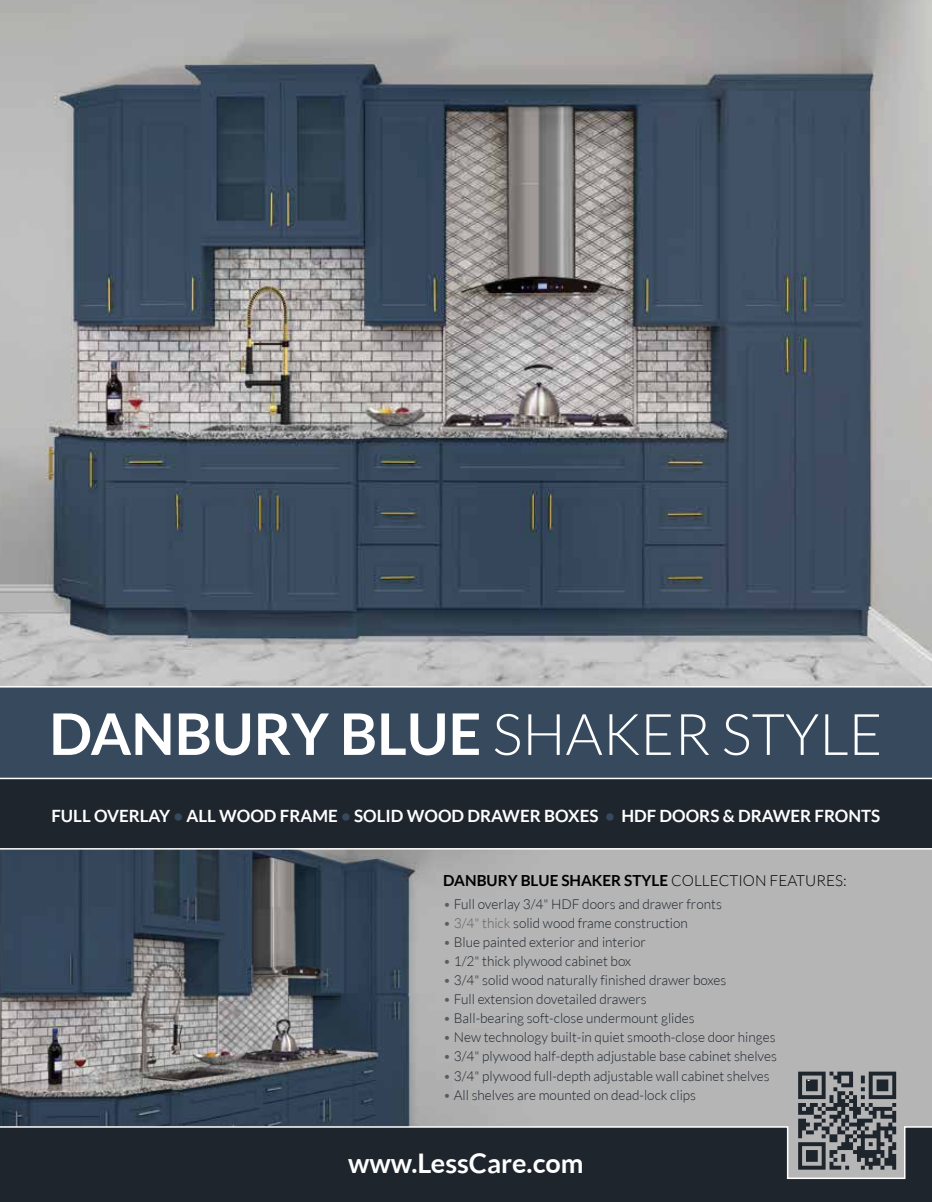
<style>
.page{position:relative;width:932px;height:1202px;background:#fff}
.page>*{position:absolute;margin:0;border:0;box-sizing:border-box;transform-origin:0 0}
.t1{font:700 57.3px "Lato";color:#fff}
.t2{font:700 27px "Lato";color:#fff}
.t3{font:700 16.95px "Lato";color:#fff}
.t4{font:700 15.3px "Lato";color:#000}
.t5{font:300 13.65px "Lato";color:#1e252d}
.s1{font-weight:300}
.s2{color:#37495d}
.s3{color:rgb(30 37 45/.6)}
</style>
<div class="page">
<img style="left:0;top:0;width:931px;height:686px">
<div style="left:0;top:778px;width:931px;height:86px;background:#1e252d"></div>
<div style="left:0;top:1179px;width:931px;height:22px;background:#1e252d"></div>
<div style="left:0;top:687px;width:931px;height:92px;background:#37495d"></div>
<img style="left:0;top:849px;width:931px;height:276px">
<hr style="left:0;top:848px;width:931px;height:1px;background:#fff">
<svg style="left:0;top:1125px;width:931px;height:54px;background:#2d333b"></svg>
<hr style="left:0;top:777px;width:931px;height:2px;background:#fff">
<svg style="left:798px;top:1071px;width:98px;height:98px;background:#696c70"></svg>
<h1 class="t1" style="left:49px;top:701px;width:834px">DANBURY BLUE <span class="s1">SHAKER STYLE</span></h1>
<p class="t3" style="left:51px;top:805px;width:830px">FULL OVERLAY <span class="s2">•</span> ALL WOOD FRAME <span class="s2">•</span> SOLID WOOD DRAWER BOXES <span class="s2">•</span> HDF DOORS &amp; DRAWER FRONTS</p>
<p class="t4" style="left:443px;top:871px;width:405px">DANBURY BLUE SHAKER STYLE <span class="s1">COLLECTION FEATURES:</span></p>
<p class="t5" style="left:443px;top:896px;width:280px"><span class="s3">•</span> Full overlay 3/4" HDF doors and drawer fronts</p>
<p class="t5" style="left:443px;top:915px;width:246px"><span class="s3">• 3/4" thick</span> solid wood frame construction</p>
<p class="t5" style="left:443px;top:934px;width:204px"><span class="s3">•</span> Blue painted exterior and interior</p>
<p class="t5" style="left:443px;top:953px;width:189px"><span class="s3">•</span> 1/2" thick plywood cabinet box</p>
<p class="t5" style="left:443px;top:972px;width:284px"><span class="s3">•</span> 3/4" solid wood naturally finished drawer boxes</p>
<p class="t5" style="left:443px;top:992px;width:205px"><span class="s3">•</span> Full extension dovetailed drawers</p>
<p class="t5" style="left:443px;top:1011px;width:253px"><span class="s3">•</span> Ball-bearing soft-close undermount glides</p>
<p class="t5" style="left:443px;top:1030px;width:334px"><span class="s3">•</span> New technology built-in quiet smooth-close door hinges</p>
<p class="t5" style="left:443px;top:1049px;width:335px"><span class="s3">•</span> 3/4" plywood half-depth adjustable base cabinet shelves</p>
<p class="t5" style="left:443px;top:1068px;width:328px"><span class="s3">•</span> 3/4" plywood full-depth adjustable wall cabinet shelves</p>
<p class="t5" style="left:443px;top:1087px;width:254px"><span class="s3">•</span> All shelves are mounted on dead-lock clips</p>
<h2 class="t2" style="left:348px;top:1147px;width:237px">www.LessCare.com</h2>
</div>
